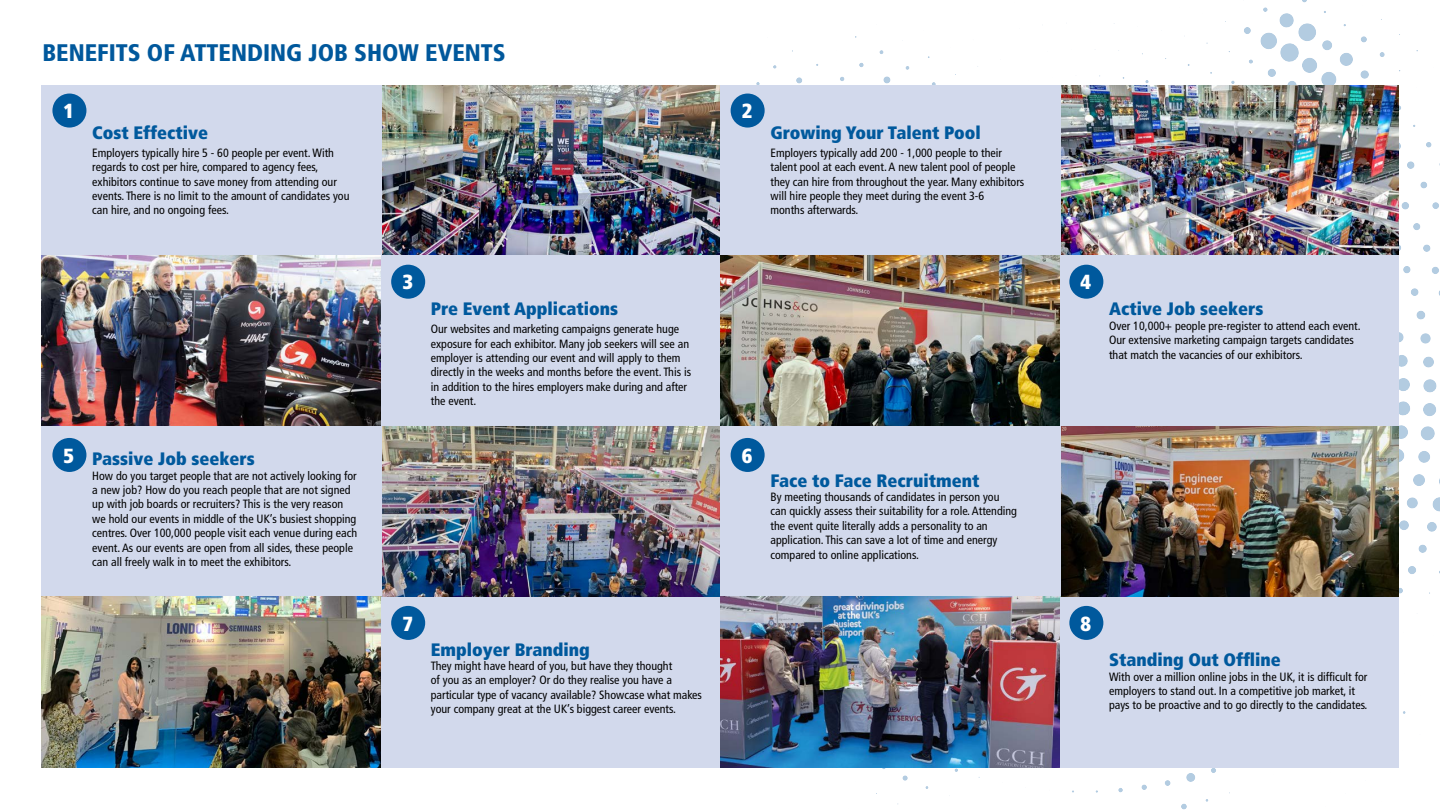
<style>
.page{position:relative;width:1440px;height:810px;background:#fff}
.page>*{position:absolute;margin:0;border:0;box-sizing:border-box;transform-origin:0 0}
.t1{font:900 condensed 24px "Frutiger LT Pro";color:#00589c}
.t2{font:900 condensed 20.4px "Frutiger LT Pro";color:#fff}
.t3{font:900 condensed 18px "Frutiger LT Pro";color:#00599d}
.t4{font:condensed 12px/14.4px "Frutiger LT Pro";color:#000}
</style>
<div class="page">
<svg style="left:1398px;top:332px;width:6px;height:11px"></svg>
<svg style="left:1398px;top:355px;width:10px;height:13px"></svg>
<svg style="left:1398px;top:378px;width:12px;height:14px"></svg>
<svg style="left:1398px;top:401px;width:12px;height:15px"></svg>
<svg style="left:1398px;top:425px;width:10px;height:15px"></svg>
<svg style="left:1398px;top:449px;width:6px;height:14px"></svg>
<svg style="left:1398px;top:472px;width:1px;height:14px"></svg>
<svg style="left:1398px;top:244px;width:3px;height:8px"></svg>
<svg style="left:1403px;top:266px;width:8px;height:8px"></svg>
<svg style="left:1411px;top:288px;width:8px;height:8px"></svg>
<svg style="left:1416px;top:311px;width:9px;height:9px"></svg>
<svg style="left:1420px;top:333px;width:11px;height:11px"></svg>
<svg style="left:1423px;top:356px;width:11px;height:12px"></svg>
<svg style="left:1423px;top:379px;width:14px;height:14px"></svg>
<svg style="left:1423px;top:403px;width:13px;height:13px"></svg>
<svg style="left:1421px;top:426px;width:14px;height:15px"></svg>
<svg style="left:1418px;top:451px;width:12px;height:12px"></svg>
<svg style="left:1413px;top:474px;width:12px;height:12px"></svg>
<svg style="left:1407px;top:497px;width:11px;height:12px"></svg>
<svg style="left:1399px;top:520px;width:10px;height:10px"></svg>
<svg style="left:1401px;top:202px;width:8px;height:8px"></svg>
<svg style="left:1413px;top:223px;width:7px;height:7px"></svg>
<svg style="left:1423px;top:244px;width:8px;height:8px"></svg>
<svg style="left:1432px;top:267px;width:7px;height:7px"></svg>
<svg style="left:1432px;top:497px;width:8px;height:15px"></svg>
<svg style="left:1427px;top:522px;width:10px;height:10px"></svg>
<svg style="left:1418px;top:545px;width:9px;height:8px"></svg>
<svg style="left:1408px;top:566px;width:8px;height:8px"></svg>
<svg style="left:1398px;top:588px;width:5px;height:6px"></svg>
<svg style="left:1398px;top:141px;width:3px;height:10px"></svg>
<svg style="left:1407px;top:161px;width:8px;height:8px"></svg>
<svg style="left:1420px;top:181px;width:7px;height:8px"></svg>
<svg style="left:1432px;top:202px;width:7px;height:7px"></svg>
<svg style="left:1211px;top:768px;width:5px;height:5px"></svg>
<svg style="left:1186px;top:773px;width:9px;height:9px"></svg>
<svg style="left:1165px;top:780px;width:6px;height:6px"></svg>
<svg style="left:1141px;top:784px;width:6px;height:6px"></svg>
<svg style="left:1118px;top:788px;width:5px;height:5px"></svg>
<svg style="left:902px;top:775px;width:6px;height:6px"></svg>
<svg style="left:1360px;top:70px;width:9px;height:9px"></svg>
<svg style="left:1398px;top:105px;width:3px;height:6px"></svg>
<svg style="left:1426px;top:142px;width:6px;height:6px"></svg>
<svg style="left:1181px;top:804px;width:6px;height:6px"></svg>
<svg style="left:1184px;top:0;width:169px;height:85px"></svg>
<svg style="left:1361px;top:36px;width:6px;height:7px"></svg>
<svg style="left:1380px;top:52px;width:5px;height:5px"></svg>
<svg style="left:756px;top:50px;width:490px;height:35px"></svg>
<img style="left:382px;top:85px;width:338px;height:170px">
<div style="left:42px;top:85px;width:340px;height:171px;background:#d2d9ec"></div>
<img style="left:42px;top:255px;width:340px;height:171px">
<div style="left:382px;top:255px;width:338px;height:171px;background:#d2d9ec"></div>
<img style="left:382px;top:426px;width:338px;height:171px">
<div style="left:42px;top:426px;width:340px;height:171px;background:#d2d9ec"></div>
<img style="left:42px;top:597px;width:340px;height:170px">
<div style="left:382px;top:597px;width:338px;height:170px;background:#d2d9ec"></div>
<div style="left:52px;top:94px;width:34px;height:34px;background:#00599d;border-radius:50%"></div>
<div style="left:391px;top:265px;width:34px;height:34px;background:#00599d;border-radius:50%"></div>
<div style="left:52px;top:438px;width:34px;height:34px;background:#00599d;border-radius:50%"></div>
<div style="left:391px;top:606px;width:34px;height:34px;background:#00599d;border-radius:50%"></div>
<img style="left:1060px;top:85px;width:338px;height:170px">
<div style="left:720px;top:85px;width:340px;height:171px;background:#d2d9ec"></div>
<img style="left:720px;top:255px;width:340px;height:171px">
<div style="left:1060px;top:255px;width:338px;height:171px;background:#d2d9ec"></div>
<img style="left:1060px;top:426px;width:338px;height:171px">
<div style="left:720px;top:426px;width:340px;height:171px;background:#d2d9ec"></div>
<img style="left:720px;top:597px;width:340px;height:170px">
<div style="left:1060px;top:597px;width:338px;height:170px;background:#d2d9ec"></div>
<div style="left:731px;top:94px;width:34px;height:34px;background:#00599d;border-radius:50%"></div>
<div style="left:1069px;top:265px;width:34px;height:34px;background:#00599d;border-radius:50%"></div>
<div style="left:731px;top:438px;width:34px;height:34px;background:#00599d;border-radius:50%"></div>
<div style="left:1069px;top:606px;width:34px;height:34px;background:#00599d;border-radius:50%"></div>
<h1 class="t1" style="left:43px;top:38px;width:465px">BENEFITS OF ATTENDING JOB SHOW EVENTS</h1>
<h2 class="t2" style="left:64px;top:99px;width:12px">1</h2>
<h2 class="t2" style="left:742px;top:99px;width:12px">2</h2>
<h3 class="t3" style="left:92px;top:122px;width:117px">Cost Effective</h3>
<p class="t4" style="left:92px;top:145px;width:259px">Employers typically hire 5 - 60 people per event. With regards to cost per hire, compared to agency fees, exhibitors continue to save money from attending our events. There is no limit to the amount of candidates you can hire, and no ongoing fees.</p>
<h3 class="t3" style="left:770px;top:122px;width:212px">Growing Your Talent Pool</h3>
<p class="t4" style="left:770px;top:145px;width:255px">Employers typically add 200 - 1,000 people to their talent pool at each event. A new talent pool of people they can hire from throughout the year. Many exhibitors will hire people they meet during the event 3-6<br>months afterwards.</p>
<h2 class="t2" style="left:402px;top:270px;width:12px">3</h2>
<h2 class="t2" style="left:1081px;top:270px;width:12px">4</h2>
<h3 class="t3" style="left:431px;top:298px;width:189px">Pre Event Applications</h3>
<p class="t4" style="left:431px;top:322px;width:262px">Our websites and marketing campaigns generate huge exposure for each exhibitor. Many job seekers will see an employer is attending our event and will apply to them directly in the weeks and months before the event. This is in addition to the hires employers make during and after the event.</p>
<h3 class="t3" style="left:1109px;top:298px;width:156px">Active Job seekers</h3>
<p class="t4" style="left:1109px;top:319px;width:253px">Over 10,000+ people pre-register to attend each event.<br>Our extensive marketing campaign targets candidates that match the vacancies of our exhibitors.</p>
<h2 class="t2" style="left:64px;top:443px;width:12px">5</h2>
<h3 class="t3" style="left:92px;top:448px;width:164px">Passive Job seekers</h3>
<p class="t4" style="left:92px;top:468px;width:266px">How do you target people that are not actively looking for a new job? How do you reach people that are not signed up with job boards or recruiters? This is the very reason we hold our events in middle of the UK’s busiest shopping centres. Over 100,000 people visit each venue during each event. As our events are open from all sides, these people can all freely walk in to meet the exhibitors.</p>
<h2 class="t2" style="left:742px;top:443px;width:12px">6</h2>
<h3 class="t3" style="left:770px;top:469px;width:210px">Face to Face Recruitment</h3>
<p class="t4" style="left:770px;top:490px;width:248px">By meeting thousands of candidates in person you can quickly assess their suitability for a role. Attending the event quite literally adds a personality to an application. This can save a lot of time and energy compared to online applications.</p>
<h2 class="t2" style="left:402px;top:611px;width:12px">7</h2>
<h2 class="t2" style="left:1081px;top:611px;width:12px">8</h2>
<h3 class="t3" style="left:431px;top:638px;width:160px">Employer Branding</h3>
<p class="t4" style="left:431px;top:659px;width:273px">They might have heard of you, but have they thought<br>of you as an employer? Or do they realise you have a particular type of vacancy available? Showcase what makes your company great at the UK’s biggest career events.</p>
<h3 class="t3" style="left:1109px;top:649px;width:173px">Standing Out Offline</h3>
<p class="t4" style="left:1109px;top:669px;width:260px">With over a million online jobs in the UK, it is difficult for employers to stand out. In a competitive job market, it pays to be proactive and to go directly to the candidates.</p>
</div>
